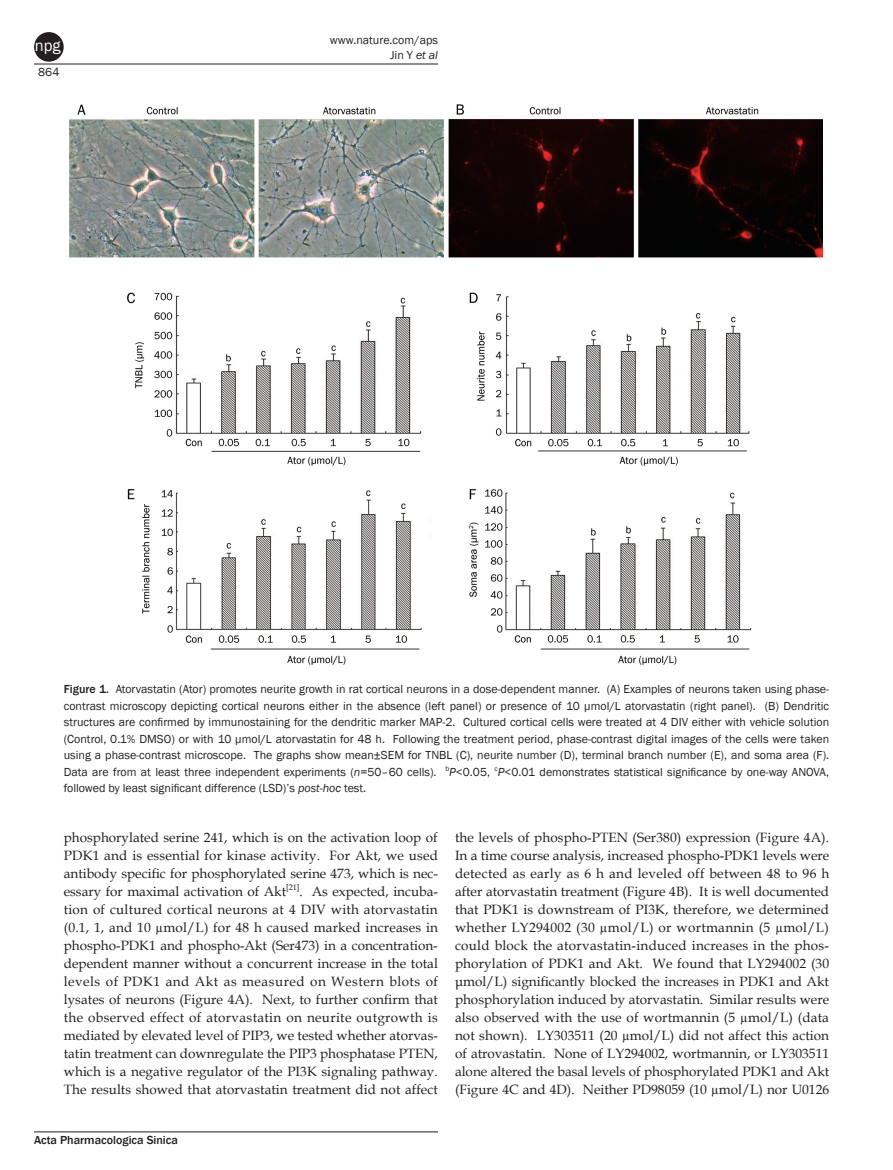
<style>
.page{position:relative;width:893px;height:1170px;background:#fff}
.page>*{position:absolute;margin:0;border:0;box-sizing:border-box;transform-origin:0 0}
.t1{font:16.5px "Franklin Gothic";color:#fff}
.t2{font:13.5px/18px "Book Antiqua";color:#231f20;text-align:justify}
.t3{font:12px/16.5px "Franklin Gothic";color:#231f20;text-align:right}
.t4{font:500 12px "Franklin Gothic";color:#231f20}
.s1{font-style:italic}
.s2{font-weight:500}
</style>
<div class="page">
<hr style="left:34px;top:64px;width:404px;height:1px;background:#231f20">
<hr style="left:34px;top:1131px;width:404px;height:1px;background:#231f20">
<div style="left:34px;top:32px;width:30px;height:30px;background:#231f20;border-radius:50%"></div>
<img style="left:70px;top:104px;width:752px;height:561px">
<p class="t1" style="left:35px;top:35px;width:27px">npg</p>
<p class="t3" style="left:38px;top:64px;width:23px">864</p>
<p class="t3" style="left:330px;top:32px;width:110px;line-height:15px">www.nature.com/aps<br>Jin Y <span class="s1">et al</span></p>
<p class="t3" style="left:64px;top:681px;width:767px;text-align:justify"><span class="s2">Figure 1.</span> Atorvastatin (Ator) promotes neurite growth in rat cortical neurons in a dose-dependent manner. (A) Examples of neurons taken using phase&shy;contrast microscopy depicting cortical neurons either in the absence (left panel) or presence of 10 µmol/L atorvastatin (right panel). (B) Dendritic structures are confirmed by immunostaining for the dendritic marker MAP-2. Cultured cortical cells were treated at 4 DIV either with vehicle solution (Control, 0.1% DMSO) or with 10 µmol/L atorvastatin for 48 h. Following the treatment period, phase-contrast digital images of the cells were taken using a phase-contrast microscope. The graphs show mean±SEM for TNBL (C), neurite number (D), terminal branch number (E), and soma area (F).<br>Data are from at least three independent experiments (<span class="s1">n</span>=50–60 cells). <sup>b</sup><span class="s1">P</span>&lt;0.05, <sup>c</sup><span class="s1">P</span>&lt;0.01 demonstrates statistical significance by one-way ANOVA, followed by least significant difference (LSD)’s <span class="s1">post-hoc</span> test.</p>
<p class="t2" style="left:64px;top:828px;width:376px">phosphorylated serine 241, which is on the activation loop of PDK1 and is essential for kinase activity. For Akt, we used antibody specific for phosphorylated serine 473, which is nec&shy;essary for maximal activation of Akt<sup>[21]</sup>. As expected, incuba&shy;tion of cultured cortical neurons at 4 DIV with atorvastatin (0.1, 1, and 10 µmol/L) for 48 h caused marked increases in phospho-PDK1 and phospho-Akt (Ser473) in a concentration&shy;dependent manner without a concurrent increase in the total levels of PDK1 and Akt as measured on Western blots of lysates of neurons (Figure 4A). Next, to further confirm that the observed effect of atorvastatin on neurite outgrowth is mediated by elevated level of PIP3, we tested whether atorvas&shy;tatin treatment can downregulate the PIP3 phosphatase PTEN, which is a negative regulator of the PI3K signaling pathway.<br>The results showed that atorvastatin treatment did not affect</p>
<p class="t2" style="left:455px;top:828px;width:376px">the levels of phospho-PTEN (Ser380) expression (Figure 4A).<br>In a time course analysis, increased phospho-PDK1 levels were detected as early as 6 h and leveled off between 48 to 96 h after atorvastatin treatment (Figure 4B). It is well documented that PDK1 is downstream of PI3K, therefore, we determined whether LY294002 (30 µmol/L) or wortmannin (5 µmol/L) could block the atorvastatin-induced increases in the phos&shy;phorylation of PDK1 and Akt. We found that LY294002 (30 μmol/L) significantly blocked the increases in PDK1 and Akt phosphorylation induced by atorvastatin. Similar results were also observed with the use of wortmannin (5 µmol/L) (data not shown). LY303511 (20 µmol/L) did not affect this action of atrovastatin. None of LY294002, wortmannin, or LY303511 alone altered the basal levels of phosphorylated PDK1 and Akt (Figure 4C and 4D). Neither PD98059 (10 µmol/L) nor U0126</p>
<p class="t4" style="left:34px;top:1132px;width:145px">Acta Pharmacologica Sinica</p>
</div>
